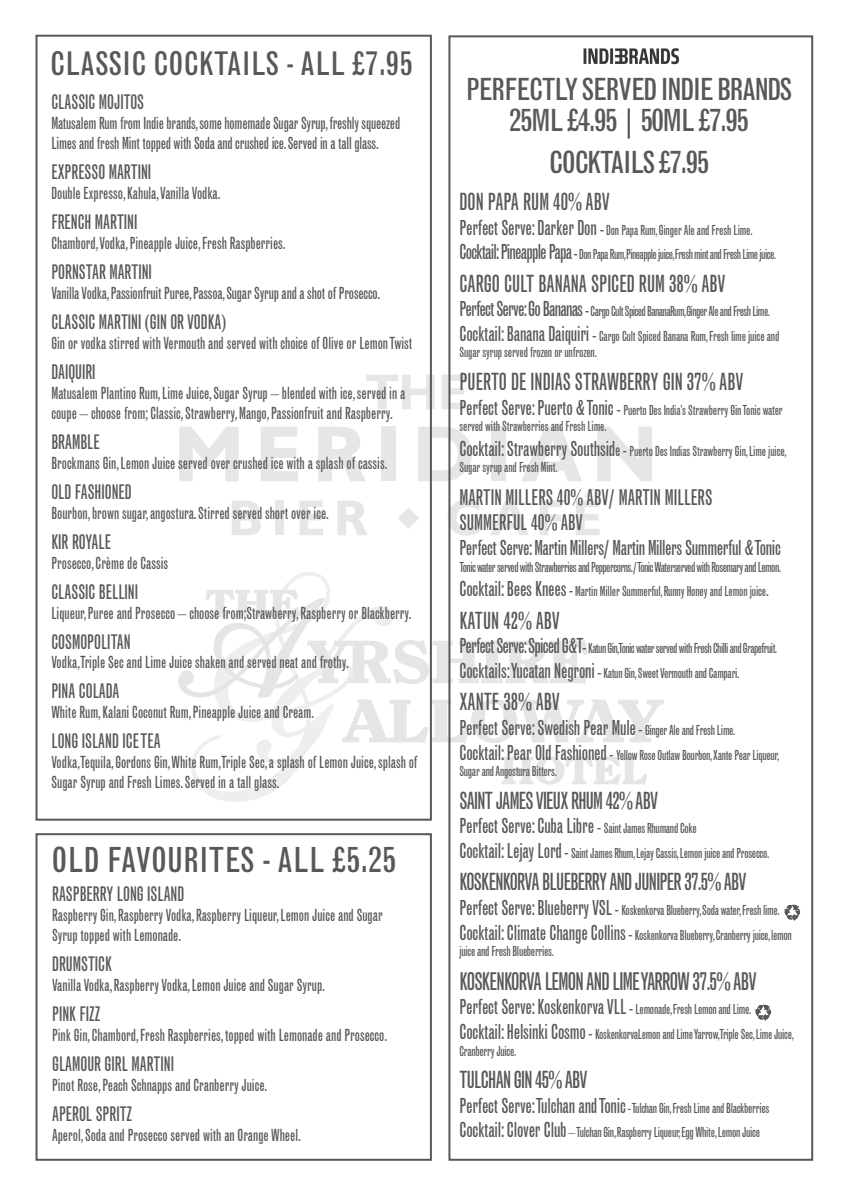
<style>
.page{position:relative;width:842px;height:1191px;background:#fff}
.page>*{position:absolute;margin:0;border:0;box-sizing:border-box;transform-origin:0 0}
.t1{font:condensed 34px "Grotesque MT Std";color:#57585a}
.t2{font:condensed 32px "Grotesque MT Std";color:#57585a}
.t3{font:condensed 30px/31px "Grotesque MT Std";letter-spacing:-.05em;color:#57585a;text-align:center}
.t4{font:24.2px "Grotesque MT Std Extra Cond";letter-spacing:-.03em;color:#57585a}
.t5{font:23.5px "Grotesque MT Std Extra Cond";letter-spacing:-.005em;color:#57585a}
.t6{font:23.5px "Grotesque MT Std Extra Cond";letter-spacing:-.03em;color:#57585a}
.t7{font:21.6px/25.9px "Grotesque MT Std Extra Cond";color:#57585a}
.t8{font:20.6px "Grotesque MT Std Extra Cond";letter-spacing:-.015em;color:#57585a}
.t9{font:20px "Grotesque MT Std Extra Cond";color:#57585a}
.t10{font:16.6px/19.9px "Grotesque MT Std Extra Cond";color:#57585a}
.t11{font:13.7px/16.5px "Grotesque MT Std Extra Cond";letter-spacing:-.02em;color:#57585a}
.t12{font:13.7px/24.7px "Grotesque MT Std Extra Cond";letter-spacing:-.04em;color:#57585a}
.s1{font-size:20.6px}
.s2{font-size:16.7px}
.s3{font-size:13.7px}
</style>
<div class="page">
<svg style="left:197px;top:572px;width:133px;height:230px"></svg>
<svg style="left:178px;top:589px;width:486px;height:196px"></svg>
<svg style="left:398px;top:508px;width:21px;height:21px"></svg>
<svg style="left:451px;top:500px;width:29px;height:35px"></svg>
<svg style="left:179px;top:427px;width:60px;height:54px"></svg>
<svg style="left:261px;top:427px;width:37px;height:54px"></svg>
<svg style="left:318px;top:427px;width:48px;height:54px"></svg>
<div style="left:382px;top:426px;width:14px;height:55px;background:#e5e6e6"></div>
<svg style="left:418px;top:427px;width:54px;height:54px"></svg>
<div style="left:492px;top:426px;width:14px;height:55px;background:#e5e6e6"></div>
<svg style="left:521px;top:427px;width:61px;height:54px"></svg>
<svg style="left:597px;top:427px;width:55px;height:54px"></svg>
<svg style="left:366px;top:375px;width:69px;height:34px"></svg>
<svg style="left:442px;top:375px;width:23px;height:34px"></svg>
<svg style="left:232px;top:500px;width:29px;height:35px"></svg>
<div style="left:275px;top:500px;width:9px;height:35px;background:#e5e6e6"></div>
<svg style="left:299px;top:500px;width:24px;height:35px"></svg>
<svg style="left:337px;top:500px;width:30px;height:35px"></svg>
<svg style="left:490px;top:500px;width:38px;height:35px"></svg>
<svg style="left:540px;top:500px;width:22px;height:35px"></svg>
<svg style="left:576px;top:489px;width:24px;height:46px"></svg>
<div style="left:36px;top:35px;width:396px;height:785px;border:2px solid #57585a"></div>
<div style="left:36px;top:833px;width:396px;height:327px;border:2px solid #57585a"></div>
<div style="left:448px;top:35px;width:365px;height:1125px;border:2px solid #57585a"></div>
<img style="left:583px;top:48px;width:96px;height:17px">
<svg style="left:784px;top:905px;width:16px;height:16px"></svg>
<svg style="left:755px;top:1005px;width:16px;height:16px"></svg>
<h2 class="t2" style="left:50px;top:45px;width:364px">CLASSIC COCKTAILS - ALL £7.95</h2>
<p class="t9" style="left:51px;top:90px;width:94px">CLASSIC MOJITOS</p>
<p class="t10" style="left:51px;top:113px;width:350px">Matusalem Rum from Indie brands, some homemade Sugar Syrup, freshly squeezed<br>Limes and fresh Mint topped with Soda and crushed ice. Served in a tall glass.</p>
<p class="t9" style="left:51px;top:160px;width:101px">EXPRESSO MARTINI</p>
<p class="t10" style="left:51px;top:183px;width:171px">Double Expresso, Kahula,Vanilla Vodka.</p>
<p class="t9" style="left:51px;top:210px;width:88px">FRENCH MARTINI</p>
<p class="t10" style="left:51px;top:233px;width:236px">Chambord,Vodka, Pineapple Juice, Fresh Raspberries.</p>
<p class="t9" style="left:51px;top:260px;width:102px">PORNSTAR MARTINI</p>
<p class="t10" style="left:51px;top:283px;width:330px">Vanilla Vodka, Passionfruit Puree, Passoa, Sugar Syrup and a shot of Prosecco.</p>
<p class="t9" style="left:51px;top:310px;width:176px">CLASSIC MARTINI (GIN OR VODKA)</p>
<p class="t10" style="left:51px;top:333px;width:362px">Gin or vodka stirred with Vermouth and served with choice of Olive or Lemon Twist</p>
<p class="t9" style="left:51px;top:360px;width:46px">DAIQUIRI</p>
<p class="t10" style="left:51px;top:383px;width:355px">Matusalem Plantino Rum, Lime Juice, Sugar Syrup – blended with ice, served in a coupe – choose from; Classic, Strawberry, Mango, Passionfruit and Raspberry.</p>
<p class="t9" style="left:51px;top:430px;width:50px">BRAMBLE</p>
<p class="t10" style="left:51px;top:453px;width:337px">Brockmans Gin, Lemon Juice served over crushed ice with a splash of cassis.</p>
<p class="t9" style="left:51px;top:479px;width:82px">OLD FASHIONED</p>
<p class="t10" style="left:51px;top:503px;width:279px">Bourbon, brown sugar, angostura. Stirred served short over ice.</p>
<p class="t9" style="left:51px;top:529px;width:61px">KIR ROYALE</p>
<p class="t10" style="left:51px;top:553px;width:118px">Prosecco, Crème de Cassis</p>
<p class="t9" style="left:51px;top:579px;width:88px">CLASSIC BELLINI</p>
<p class="t10" style="left:51px;top:603px;width:362px">Liqueur, Puree and Prosecco – choose from;Strawberry, Raspberry or Blackberry.</p>
<p class="t9" style="left:51px;top:629px;width:81px">COSMOPOLITAN</p>
<p class="t10" style="left:51px;top:652px;width:299px">Vodka,Triple Sec and Lime Juice shaken and served neat and frothy.</p>
<p class="t9" style="left:51px;top:679px;width:69px">PINA COLADA</p>
<p class="t10" style="left:51px;top:702px;width:264px">White Rum, Kalani Coconut Rum, Pineapple Juice and Cream.</p>
<p class="t9" style="left:51px;top:729px;width:111px">LONG ISLAND ICE TEA</p>
<p class="t10" style="left:51px;top:752px;width:367px">Vodka,Tequila, Gordons Gin, White Rum,Triple Sec, a splash of Lemon Juice, splash of<br>Sugar Syrup and Fresh Limes. Served in a tall glass.</p>
<h1 class="t1" style="left:52px;top:840px;width:346px">OLD FAVOURITES - ALL £5.25</h1>
<p class="t9" style="left:52px;top:882px;width:134px">RASPBERRY LONG ISLAND</p>
<p class="t10" style="left:52px;top:905px;width:332px">Raspberry Gin, Raspberry Vodka, Raspberry Liqueur, Lemon Juice and Sugar<br>Syrup topped with Lemonade.</p>
<p class="t9" style="left:52px;top:952px;width:61px">DRUMSTICK</p>
<p class="t10" style="left:52px;top:975px;width:274px">Vanilla Vodka, Raspberry Vodka, Lemon Juice and Sugar Syrup.</p>
<p class="t9" style="left:52px;top:1002px;width:50px">PINK FIZZ</p>
<p class="t10" style="left:52px;top:1025px;width:337px">Pink Gin, Chambord, Fresh Raspberries, topped with Lemonade and Prosecco.</p>
<p class="t9" style="left:52px;top:1051px;width:123px">GLAMOUR GIRL MARTINI</p>
<p class="t10" style="left:52px;top:1075px;width:217px">Pinot Rose, Peach Schnapps and Cranberry Juice.</p>
<p class="t9" style="left:52px;top:1101px;width:82px">APEROL SPRITZ</p>
<p class="t10" style="left:52px;top:1125px;width:250px">Aperol, Soda and Prosecco served with an Orange Wheel.</p>
<h3 class="t3" style="left:466px;top:74px;width:328px">PERFECTLY SERVED INDIE BRANDS<br>25ML £4.95 | 50ML £7.95</h3>
<h3 class="t3" style="left:549px;top:147px;width:162px">COCKTAILS £7.95</h3>
<h3 class="t5" style="left:459px;top:187px;width:152px">DON PAPA RUM 40% ABV</h3>
<p class="t12" style="left:459px;top:217px;width:318px"><span class="s1">Perfect Serve: Darker Don</span> <span class="s2">-</span> Don Papa Rum, Ginger Ale and Fresh Lime.<br><span class="s1">Cocktail:Pineapple Papa</span> <span class="s2">-</span> Don Papa Rum,Pineapple juice,Fresh mint and Fresh Lime juice.</p>
<h3 class="t5" style="left:459px;top:269px;width:268px">CARGO CULT BANANA SPICED RUM 38% ABV</h3>
<p class="t12" style="left:459px;top:299px;width:321px"><span class="s1">Perfect Serve:Go Bananas</span> <span class="s2">-</span> Cargo Cult Spiced BananaRum,Ginger Ale and Fresh Lime.<br><span class="s1">Cocktail: Banana Daiquiri</span> <span class="s2">-</span> Cargo Cult Spiced Banana Rum, Fresh lime juice and</p>
<p class="t11" style="left:459px;top:344px;width:139px">Sugar syrup served frozen or unfrozen.</p>
<h3 class="t5" style="left:459px;top:367px;width:286px">PUERTO DE INDIAS STRAWBERRY GIN 37% ABV</h3>
<p class="t11" style="left:459px;top:401px;width:325px"><span class="s1">Perfect Serve: Puerto &amp; Tonic</span> <span class="s2">-</span> Puerto Des India’s Strawberry Gin Tonic water served with Strawberries and Fresh Lime.</p>
<p class="t11" style="left:459px;top:442px;width:329px"><span class="s1">Cocktail: Strawberry Southsid</span><span class="s2">e -</span> Puerto Des Indias Strawberry Gin, Lime juice,<br>Sugar syrup and Fresh Mint.</p>
<h3 class="t7" style="left:459px;top:484px;width:254px">MARTIN MILLERS 40% ABV/ MARTIN MILLERS<br>SUMMERFUL 40% ABV</h3>
<p class="t8" style="left:459px;top:535px;width:323px">Perfect Serve: Martin Millers/ Martin Millers Summerful &amp; Tonic</p>
<p class="t12" style="left:459px;top:554px;width:323px">Tonic water served with Strawberries and Peppercorns./ Tonic Waterserved with Rosemary and Lemon.<br><span class="s1">Cocktail: Bees Knees</span> <span class="s2">-</span> Martin Miller Summerful, Runny Honey and Lemon juice<span class="s2">.</span></p>
<h3 class="t5" style="left:459px;top:606px;width:102px">KATUN 42% ABV</h3>
<p class="t12" style="left:459px;top:636px;width:319px"><span class="s1">Perfect Serve:Spiced G&amp;T</span><span class="s2">-</span> Katun Gin,Tonic water served with Fresh Chilli and Grapefruit.<br><span class="s1">Cocktails: Yucatan Negroni</span> <span class="s2">-</span> Katun Gin,Sweet Vermouth and Campari.</p>
<h3 class="t5" style="left:459px;top:688px;width:102px">XANTE 38% ABV</h3>
<p class="t8" style="left:459px;top:715px;width:278px">Perfect Serve: Swedish Pear Mule <span class="s2">-</span> <span class="s3">Ginger Ale and Fresh Lime.</span></p>
<p class="t11" style="left:459px;top:746px;width:321px"><span class="s1">Cocktail: Pear Old Fashioned</span> <span class="s2">-</span> Yellow Rose Outlaw Bourbon,Xante Pear Liqueur,<br>Sugar and Angostura Bitters.</p>
<h3 class="t6" style="left:459px;top:786px;width:200px">SAINT JAMES VIEUX RHUM 42% ABV</h3>
<p class="t8" style="left:459px;top:813px;width:239px">Perfect Serve: Cuba Libre <span class="s2">-</span> <span class="s3">Saint James Rhumand Coke</span></p>
<p class="t11" style="left:459px;top:845px;width:311px"><span class="s1">Cocktail: Lejay Lord</span> <span class="s2">-</span> Saint James Rhum,Lejay Cassis,Lemon juice and Prosecco.</p>
<h3 class="t6" style="left:459px;top:868px;width:289px">KOSKENKORVA BLUEBERRY AND JUNIPER 37.5% ABV</h3>
<p class="t11" style="left:459px;top:898px;width:334px;line-height:24.7px"><span class="s1">Perfect Serve: Blueberry VSL</span> <span class="s2">-</span> Koskenkorva Blueberry,Soda water,Fresh lime.<br><span class="s1">Cocktail: Climate Change Collins</span> <span class="s2">-</span> Koskenkorva Blueberry,Cranberry juice,lemon</p>
<p class="t11" style="left:459px;top:943px;width:96px">juice and Fresh Blueberries.</p>
<h3 class="t4" style="left:459px;top:966px;width:299px">KOSKENKORVA LEMON AND LIME YARROW 37.5% ABV</h3>
<p class="t8" style="left:459px;top:994px;width:293px">Perfect Serve: Koskenkorva VLL <span class="s2">-</span> <span class="s3">Lemonade,Fresh Lemon and Lime.</span></p>
<p class="t11" style="left:459px;top:1026px;width:336px"><span class="s1">Cocktail: Helsinki Cosmo</span> <span class="s2">-</span> KoskenkorvaLemon and Lime Yarrow,Triple Sec,Lime Juice,<br>Cranberry Juice.</p>
<h3 class="t6" style="left:459px;top:1065px;width:130px">TULCHAN GIN 45% ABV</h3>
<p class="t11" style="left:459px;top:1095px;width:311px;line-height:24.7px"><span class="s1">Perfect Serve: Tulchan and Tonic</span> - Tulchan Gin,Fresh Lime and Blackberries<br><span class="s1">Cocktail: Clover Club</span> – Tulchan Gin,Raspberry Liqueur,Egg White,Lemon Juice</p>
</div>
